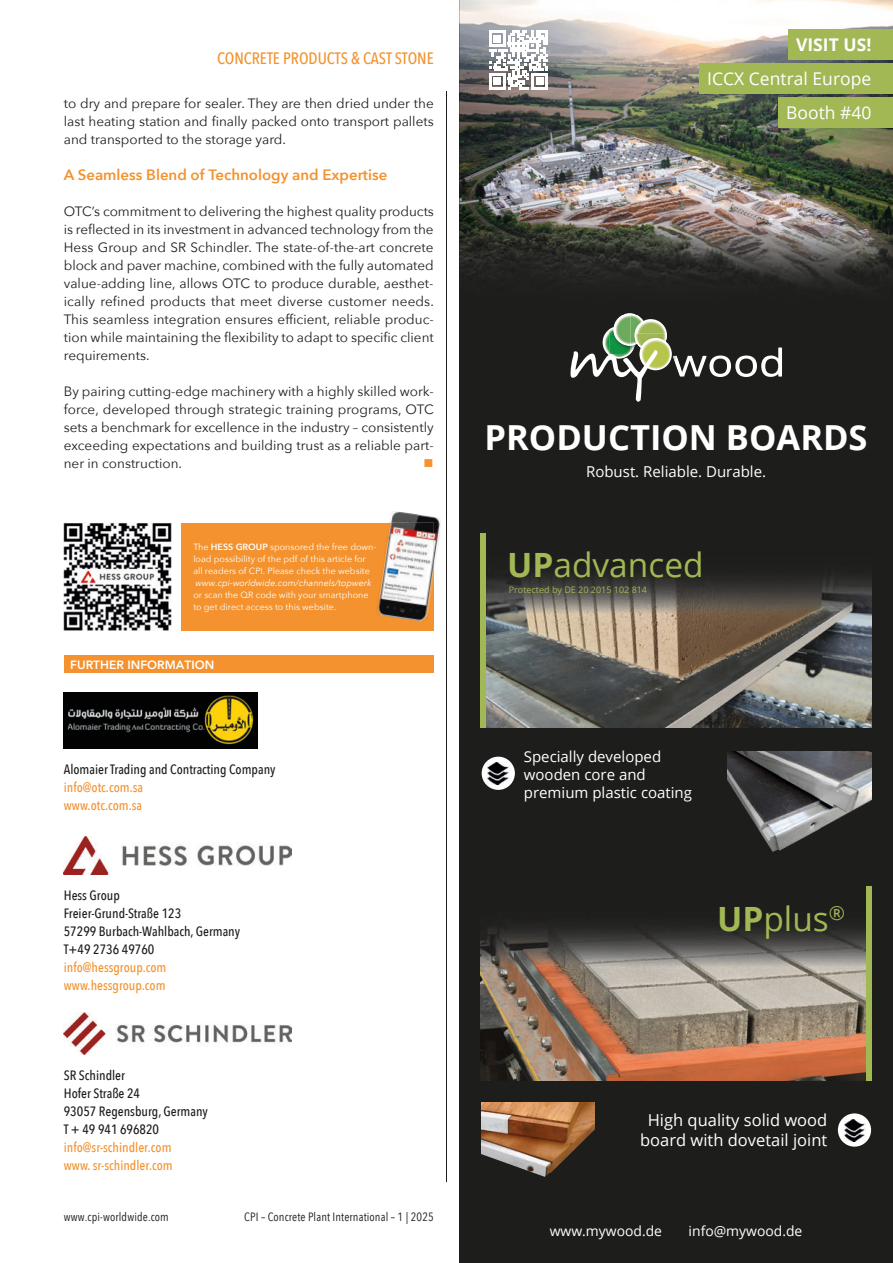
<style>
.page{position:relative;width:893px;height:1263px;background:#fff}
.page>*{position:absolute;margin:0;border:0;box-sizing:border-box;transform-origin:0 0}
.t1{font:700 34.5px "Open Sans";color:#fff}
.t2{font:33.45px "Open Sans";color:#a1b855}
.t3{font:17.55px/34.2px "Open Sans";color:#fff;text-align:right}
.t4{font:700 17.55px "Open Sans";color:#fff}
.t5{font:16.5px/19.8px "Open Sans";color:#fff;text-align:center}
.t6{font:500 16.5px "Avenir Next Condensed";color:#f3922e}
.t7{font:15px/18px "Open Sans";color:#fff}
.t8{font:600 15px "Avenir Next";color:#f3922e}
.t9{font:13.95px "Open Sans";color:#fff}
.t10{font:13.5px/18px "Avenir Next";color:#1d1d1b;text-align:justify}
.t11{font:500 13.5px/18px "Avenir Next Condensed";color:#1d1d1b}
.t12{font:500 13.5px/18px "Avenir Next Condensed";color:#f3922e}
.t13{font:13.5px "Wingdings";color:#f3922e}
.t14{font:12px "Avenir Next Condensed";letter-spacing:.01em;color:#1d1d1b}
.t15{font:800 12px "Avenir";color:#fff}
.t16{font:9px/12px "Avenir Next";color:#fff}
.t17{font:italic 9px "Avenir Next";color:#fff}
.t18{font:9px "Open Sans";color:#a1b855}
.s1{font-weight:600}
.s2{font-weight:700}
</style>
<div class="page">
<hr style="left:446px;top:91px;width:1px;height:1091px;background:#1d1d1b">
<div style="left:64px;top:656px;width:370px;height:17px;background:#f3922e"></div>
<img style="left:64px;top:692px;width:193px;height:56px">
<img style="left:64px;top:837px;width:227px;height:37px">
<img style="left:64px;top:1012px;width:227px;height:43px">
<div style="left:182px;top:523px;width:252px;height:107px;background:#f3922e"></div>
<img style="left:64px;top:523px;width:107px;height:107px">
<img style="left:389px;top:511px;width:52px;height:55px">
<img style="left:377px;top:523px;width:57px;height:99px">
<div style="left:459px;top:0;width:434px;height:1263px;background:#1d1d1b"></div>
<img style="left:727px;top:751px;width:145px;height:101px">
<img style="left:486px;top:574px;width:386px;height:153px">
<img style="left:481px;top:926px;width:385px;height:154px">
<div style="left:481px;top:533px;width:5px;height:194px;background:#a1b855"></div>
<div style="left:866px;top:886px;width:6px;height:194px;background:#a1b855"></div>
<svg style="left:673px;top:347px;width:109px;height:30px"></svg>
<img style="left:665px;top:334px;width:2px;height:8px">
<svg style="left:639px;top:338px;width:33px;height:32px"></svg>
<svg style="left:641px;top:339px;width:29px;height:30px"></svg>
<img style="left:459px;top:0;width:434px;height:287px">
<svg style="left:570px;top:313px;width:95px;height:89px"></svg>
<svg style="left:489px;top:31px;width:59px;height:58px;background:#d2d2d3"></svg>
<div style="left:482px;top:757px;width:33px;height:33px;background:#fff;border-radius:50%"></div>
<img style="left:487px;top:762px;width:22px;height:22px">
<img style="left:481px;top:1102px;width:114px;height:75px">
<div style="left:838px;top:1113px;width:33px;height:34px;background:#fff;border-radius:50%"></div>
<img style="left:843px;top:1119px;width:22px;height:22px">
<div style="left:788px;top:30px;width:105px;height:30px;background:#a1b855"></div>
<div style="left:699px;top:63px;width:194px;height:30px;background:#a1b855"></div>
<div style="left:778px;top:98px;width:115px;height:30px;background:#a1b855"></div>
<p class="t6" style="left:217px;top:49px;width:218px">CONCRETE PRODUCTS &amp; CAST STONE</p>
<p class="t10" style="left:64px;top:94px;width:371px">to dry and prepare for sealer. They are then dried under the last heating station and finally packed onto transport pallets and transported to the storage yard.</p>
<p class="t8" style="left:64px;top:162px;width:325px">A Seamless Blend of Technology and Expertise</p>
<p class="t10" style="left:64px;top:202px;width:372px">OTC’s commitment to delivering the highest quality products is reflected in its investment in advanced technology from the Hess Group and SR Schindler. The state-of-the-art concrete block and paver machine, combined with the fully automated value-adding line, allows OTC to produce durable, aesthet&shy;ically refined products that meet diverse customer needs.<br>This seamless integration ensures efficient, reliable produc&shy;tion while maintaining the flexibility to adapt to specific client requirements.</p>
<p class="t10" style="left:64px;top:382px;width:371px">By pairing cutting-edge machinery with a highly skilled work&shy;force, developed through strategic training programs, OTC sets a benchmark for excellence in the industry – consistently exceeding expectations and building trust as a reliable part&shy;ner in construction.</p>
<p class="t13" style="left:424px;top:456px;width:12px">■</p>
<p class="t16" style="left:193px;top:540px;width:185px">The <span class="s1">HESS GROUP</span> sponsored the free down&shy;load possibility of the pdf of this article for all readers of CPI. Please check the website</p>
<p class="t17" style="left:196px;top:575px;width:177px">www.cpi-worldwide.com/channels/topwerk</p>
<p class="t16" style="left:193px;top:588px;width:177px">or scan the QR code with your smartphone to get direct access to this website.</p>
<p class="t15" style="left:70px;top:655px;width:146px">FURTHER INFORMATION</p>
<p class="t11" style="left:64px;top:760px;width:213px">Alomaier Trading and Contracting Company</p>
<p class="t12" style="left:64px;top:778px;width:81px">info@otc.com.sa www.otc.com.sa</p>
<p class="t11" style="left:64px;top:886px;width:178px">Hess Group<br>Freier-Grund-Straße 123<br>57299 Burbach-Wahlbach, Germany<br>T+49 2736 49760</p>
<p class="t12" style="left:64px;top:958px;width:104px">info@hessgroup.com www.hessgroup.com</p>
<p class="t11" style="left:64px;top:1066px;width:146px">SR Schindler<br>Hofer Straße 24<br>93057 Regensburg, Germany<br>T + 49 941 696820</p>
<p class="t12" style="left:64px;top:1138px;width:110px">info@sr-schindler.com www. sr-schindler.com</p>
<p class="t14" style="left:64px;top:1207px;width:107px">www.cpi-worldwide.com</p>
<p class="t14" style="left:244px;top:1207px;width:191px">CPI – Concrete Plant International – 1 | 2025</p>
<p class="t4" style="left:796px;top:33px;width:77px">VISIT US!</p>
<p class="t3" style="left:707px;top:61px;width:166px">ICCX Central Europe<br>Booth #40</p>
<h1 class="t1" style="left:485px;top:413px;width:385px">PRODUCTION BOARDS</h1>
<p class="t7" style="left:586px;top:462px;width:181px">Robust. Reliable. Durable.</p>
<h2 class="t2" style="left:507px;top:542px;width:198px"><span class="s2">UP</span>advanced</h2>
<p class="t18" style="left:509px;top:584px;width:140px">Protected by DE 20 2015 102 814</p>
<p class="t7" style="left:524px;top:747px;width:170px">Specially developed wooden core and premium plastic coating</p>
<h2 class="t2" style="left:717px;top:896px;width:129px"><span class="s2">UP</span>plus<sup>®</sup></h2>
<p class="t5" style="left:640px;top:1110px;width:189px">High quality solid wood board with dovetail joint</p>
<p class="t9" style="left:550px;top:1222px;width:114px">www.mywood.de</p>
<p class="t9" style="left:689px;top:1222px;width:115px">info@mywood.de</p>
</div>
